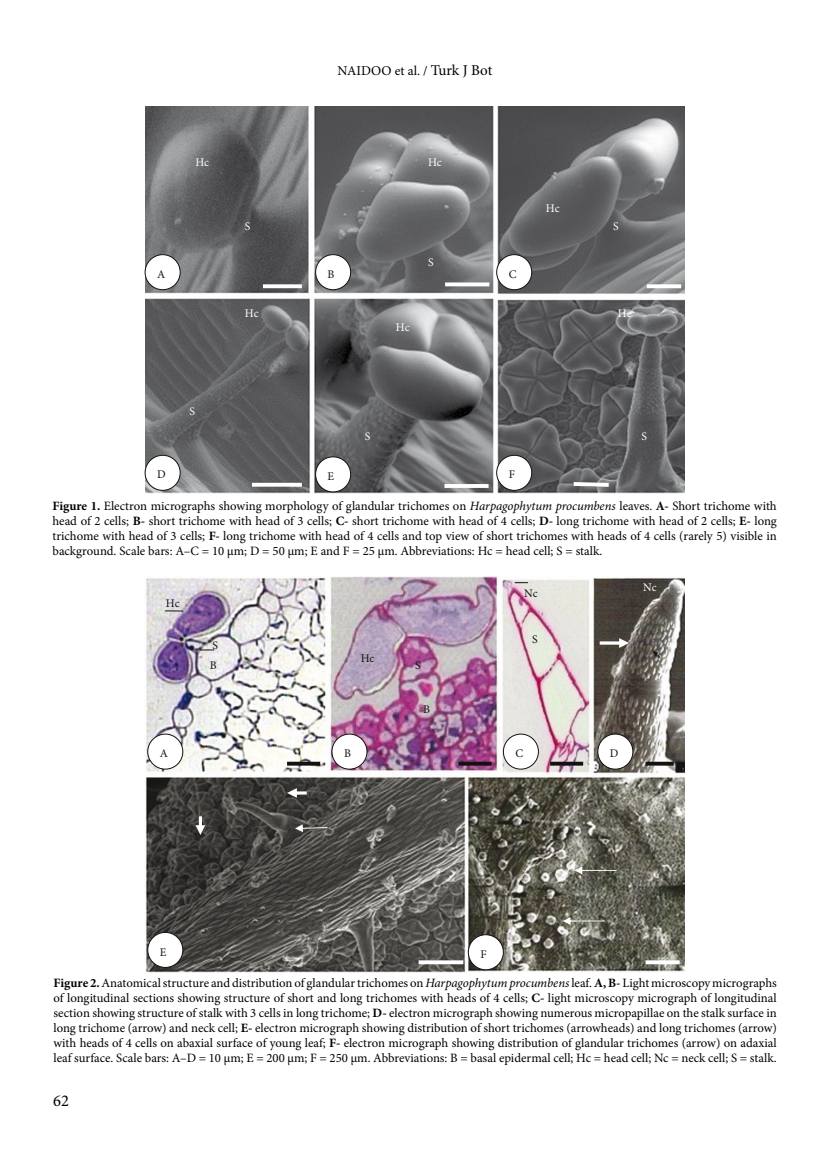
<style>
.page{position:relative;width:830px;height:1170px;background:#fff}
.page>*{position:absolute;margin:0;border:0;box-sizing:border-box;transform-origin:0 0}
.t1{font:16.5px "Minion Pro";color:#000}
.t2{font:13.5px "Minion Pro";color:#000}
.t3{font:12.75px/15px "Minion Pro";color:#000;text-align:justify}
.t4{font:11.7px/19.6px "Minion Pro";color:#111211}
.t5{font:11.7px "Minion Pro";color:#fff}
.s1{font-size:15px}
.s2{font-weight:700}
.s3{font-style:italic}
</style>
<div class="page">
<img style="left:145px;top:106px;width:539px;height:387px">
<svg style="left:263px;top:284px;width:39px;height:4px"></svg>
<svg style="left:445px;top:282px;width:44px;height:4px"></svg>
<svg style="left:646px;top:284px;width:34px;height:4px"></svg>
<svg style="left:248px;top:480px;width:364px;height:10px"></svg>
<div style="left:145px;top:255px;width:35px;height:35px;background:#fff;border-radius:50%"></div>
<div style="left:144px;top:254px;width:36px;height:36px;border:1px solid #111211;border-radius:50%"></div>
<div style="left:315px;top:255px;width:35px;height:35px;background:#fff;border-radius:50%"></div>
<div style="left:315px;top:254px;width:36px;height:36px;border:1px solid #111211;border-radius:50%"></div>
<div style="left:496px;top:255px;width:35px;height:35px;background:#fff;border-radius:50%"></div>
<div style="left:496px;top:254px;width:36px;height:36px;border:1px solid #111211;border-radius:50%"></div>
<div style="left:145px;top:455px;width:35px;height:35px;background:#fff;border-radius:50%"></div>
<div style="left:144px;top:455px;width:36px;height:36px;border:1px solid #111211;border-radius:50%"></div>
<div style="left:315px;top:457px;width:35px;height:35px;background:#fff;border-radius:50%"></div>
<div style="left:315px;top:456px;width:36px;height:36px;border:1px solid #111211;border-radius:50%"></div>
<div style="left:496px;top:455px;width:35px;height:35px;background:#fff;border-radius:50%"></div>
<div style="left:496px;top:455px;width:36px;height:36px;border:1px solid #111211;border-radius:50%"></div>
<img style="left:145px;top:577px;width:539px;height:395px">
<svg style="left:165px;top:610px;width:18px;height:1px"></svg>
<svg style="left:200px;top:649px;width:14px;height:1px"></svg>
<svg style="left:515px;top:582px;width:12px;height:1px"></svg>
<div style="left:148px;top:734px;width:35px;height:35px;background:#fff;border-radius:50%"></div>
<div style="left:147px;top:733px;width:36px;height:36px;border:1px solid #111211;border-radius:50%"></div>
<div style="left:332px;top:734px;width:35px;height:35px;background:#fff;border-radius:50%"></div>
<div style="left:331px;top:733px;width:36px;height:36px;border:1px solid #111211;border-radius:50%"></div>
<div style="left:503px;top:734px;width:35px;height:35px;background:#fff;border-radius:50%"></div>
<div style="left:502px;top:733px;width:36px;height:36px;border:1px solid #111211;border-radius:50%"></div>
<div style="left:597px;top:734px;width:35px;height:35px;background:#fff;border-radius:50%"></div>
<div style="left:597px;top:733px;width:36px;height:36px;border:1px solid #111211;border-radius:50%"></div>
<div style="left:148px;top:932px;width:35px;height:35px;background:#fff;border-radius:50%"></div>
<div style="left:147px;top:931px;width:36px;height:36px;border:1px solid #111211;border-radius:50%"></div>
<div style="left:468px;top:934px;width:35px;height:35px;background:#fff;border-radius:50%"></div>
<div style="left:467px;top:934px;width:36px;height:36px;border:1px solid #111211;border-radius:50%"></div>
<svg style="left:287px;top:761px;width:33px;height:4px"></svg>
<svg style="left:458px;top:761px;width:33px;height:4px"></svg>
<svg style="left:550px;top:761px;width:33px;height:4px"></svg>
<svg style="left:645px;top:761px;width:28px;height:4px"></svg>
<svg style="left:418px;top:960px;width:45px;height:4px"></svg>
<svg style="left:645px;top:960px;width:34px;height:4px"></svg>
<svg style="left:599px;top:638px;width:29px;height:10px"></svg>
<svg style="left:295px;top:824px;width:32px;height:8px"></svg>
<svg style="left:287px;top:788px;width:19px;height:9px"></svg>
<svg style="left:195px;top:816px;width:10px;height:19px"></svg>
<svg style="left:574px;top:866px;width:42px;height:8px"></svg>
<svg style="left:562px;top:917px;width:43px;height:7px"></svg>
<p class="t2" style="left:337px;top:61px;width:156px">NAIDOO et al. / <span class="s1">Turk J Bot</span></p>
<p class="t5" style="left:195px;top:154px;width:15px">Hc</p>
<p class="t5" style="left:245px;top:218px;width:7px">S</p>
<p class="t5" style="left:428px;top:154px;width:15px">Hc</p>
<p class="t5" style="left:428px;top:254px;width:7px">S</p>
<p class="t4" style="left:157px;top:264px;width:10px">A</p>
<p class="t4" style="left:327px;top:264px;width:8px">B</p>
<p class="t4" style="left:508px;top:264px;width:9px">C</p>
<p class="t5" style="left:245px;top:305px;width:15px">Hc</p>
<p class="t5" style="left:395px;top:320px;width:15px">Hc</p>
<p class="t5" style="left:545px;top:200px;width:15px">Hc</p>
<p class="t5" style="left:189px;top:403px;width:7px">S</p>
<p class="t5" style="left:364px;top:429px;width:7px">S</p>
<p class="t4" style="left:157px;top:465px;width:10px">D</p>
<p class="t4" style="left:327px;top:466px;width:8px">E</p>
<p class="t4" style="left:508px;top:464px;width:8px">F</p>
<p class="t5" style="left:613px;top:218px;width:7px">S</p>
<p class="t5" style="left:617px;top:305px;width:15px">Hc</p>
<p class="t5" style="left:641px;top:429px;width:7px">S</p>
<p class="t3" style="left:52px;top:498px;width:725px"><span class="s2">Figure 1.</span> Electron micrographs showing morphology of glandular trichomes on <span class="s3">Harpagophytum procumbens</span> leaves. <span class="s2">A-</span> Short trichome with head of 2 cells; <span class="s2">B-</span> short trichome with head of 3 cells; <span class="s2">C-</span> short trichome with head of 4 cells; <span class="s2">D-</span> long trichome with head of 2 cells; <span class="s2">E-</span> long trichome with head of 3 cells; <span class="s2">F-</span> long trichome with head of 4 cells and top view of short trichomes with heads of 4 cells (rarely 5) visible in background. Scale bars: A–C = 10 µm; D = 50 µm; E and F = 25 µm. Abbreviations: Hc = head cell; S = stalk.</p>
<p class="t4" style="left:166px;top:593px;width:15px">Hc</p>
<p class="t4" style="left:209px;top:635px;width:10px">S<br>B</p>
<p class="t4" style="left:360px;top:648px;width:15px">Hc</p>
<p class="t4" style="left:415px;top:655px;width:7px">S</p>
<p class="t4" style="left:423px;top:699px;width:8px">B</p>
<p class="t4" style="left:524px;top:583px;width:15px">Nc</p>
<p class="t4" style="left:532px;top:629px;width:7px">S</p>
<p class="t4" style="left:160px;top:743px;width:10px">A</p>
<p class="t4" style="left:344px;top:743px;width:8px">B</p>
<p class="t4" style="left:515px;top:743px;width:9px">C</p>
<p class="t4" style="left:609px;top:743px;width:10px">D</p>
<p class="t5" style="left:642px;top:579px;width:15px">Nc</p>
<p class="t4" style="left:160px;top:941px;width:8px">E</p>
<p class="t4" style="left:480px;top:944px;width:8px">F</p>
<p class="t3" style="left:53px;top:975px;width:724px"><span class="s2">Figure 2.</span> Anatomical structure and distribution of glandular trichomes on <span class="s3">Harpagophytum procumbens</span> leaf. <span class="s2">A, B-</span> Light microscopy micrographs of longitudinal sections showing structure of short and long trichomes with heads of 4 cells; <span class="s2">C-</span> light microscopy micrograph of longitudinal section showing structure of stalk with 3 cells in long trichome; <span class="s2">D-</span> electron micrograph showing numerous micropapillae on the stalk surface in long trichome (arrow) and neck cell; <span class="s2">E-</span> electron micrograph showing distribution of short trichomes (arrowheads) and long trichomes (arrow) with heads of 4 cells on abaxial surface of young leaf; <span class="s2">F-</span> electron micrograph showing distribution of glandular trichomes (arrow) on adaxial leaf surface. Scale bars: A–D = 10 µm; E = 200 µm; F = 250 µm. Abbreviations: B = basal epidermal cell; Hc = head cell; Nc = neck cell; S = stalk.</p>
<p class="t1" style="left:53px;top:1089px;width:17px">62</p>
</div>
